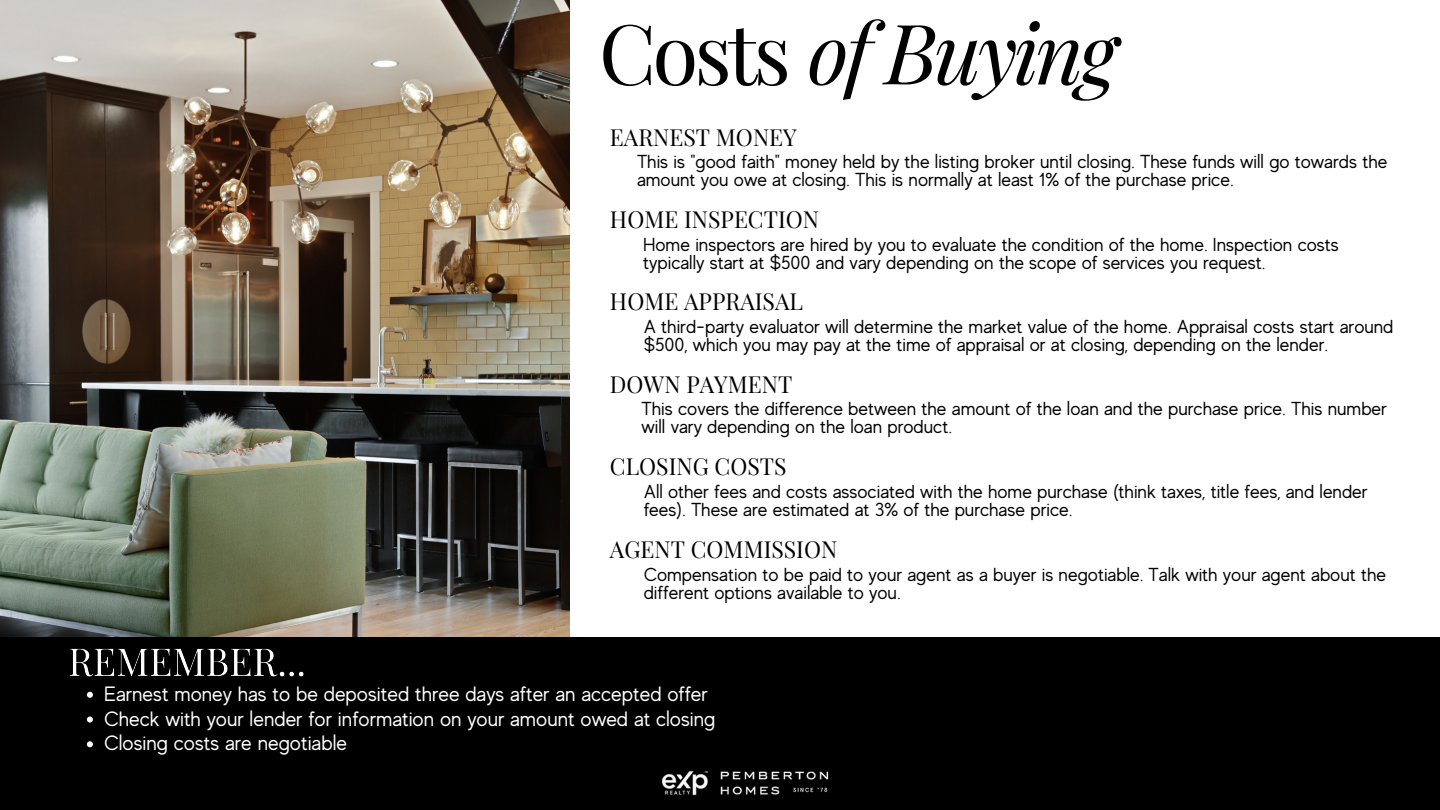
<style>
.page{position:relative;width:1440px;height:810px;background:#fff}
.page>*{position:absolute;margin:0;border:0;box-sizing:border-box;transform-origin:0 0}
.t1{font:italic 83.5px "Playfair Display";letter-spacing:-.045em;color:#000}
.t2{font:23px "Playfair Display";color:#000}
.t3{font:20.7px "MADE Evolve Sans";color:#fff}
.t4{font:18.8px/18px "MADE Evolve Sans";color:#000}
.s1{font-style:normal}
</style>
<div class="page">
<img style="left:0;top:1px;width:569px;height:637px">
<div style="left:0;top:638px;width:1440px;height:172px;background:#000"></div>
<img style="left:66px;top:635px;width:242px;height:42px">
<svg style="left:87px;top:692px;width:6px;height:6px"></svg>
<svg style="left:87px;top:717px;width:6px;height:6px"></svg>
<svg style="left:87px;top:741px;width:6px;height:6px"></svg>
<img style="left:661px;top:771px;width:168px;height:24px">
<h1 class="t1" style="left:599px;top:-6px;width:520px"><span class="s1">Costs</span> of Buying</h1>
<p class="t2" style="left:610px;top:121px;width:188px">EARNEST MONEY</p>
<h3 class="t4" style="left:637px;top:152px;width:752px">This is "good faith" money held by the listing broker until closing. These funds will go towards the amount you owe at closing. This is normally at least 1% of the purchase price.</h3>
<p class="t2" style="left:610px;top:203px;width:211px">HOME INSPECTION</p>
<h3 class="t4" style="left:643px;top:235px;width:697px">Home inspectors are hired by you to evaluate the condition of the home. Inspection costs typically start at $500 and vary depending on the scope of services you request.</h3>
<p class="t2" style="left:610px;top:285px;width:195px">HOME APPRAISAL</p>
<h3 class="t4" style="left:644px;top:318px;width:751px">A third-party evaluator will determine the market value of the home. Appraisal costs start around $500, which you may pay at the time of appraisal or at closing, depending on the lender.</h3>
<p class="t2" style="left:610px;top:368px;width:184px">DOWN PAYMENT</p>
<h3 class="t4" style="left:642px;top:400px;width:747px">This covers the difference between the amount of the loan and the purchase price. This number will vary depending on the loan product.</h3>
<p class="t2" style="left:610px;top:450px;width:178px">CLOSING COSTS</p>
<h3 class="t4" style="left:644px;top:483px;width:726px">All other fees and costs associated with the home purchase (think taxes, title fees, and lender fees). These are estimated at 3% of the purchase price.</h3>
<p class="t2" style="left:610px;top:533px;width:229px">AGENT COMMISSION</p>
<p class="t4" style="left:644px;top:566px;width:744px">Compensation to be paid to your agent as a buyer is negotiable. Talk with your agent about the different options available to you.</p>
<h1 class="t3" style="left:104px;top:682px;width:605px">Earnest money has to be deposited three days after an accepted offer</h1>
<p class="t3" style="left:104px;top:707px;width:613px">Check with your lender for information on your amount owed at closing</p>
<h3 class="t3" style="left:104px;top:732px;width:244px">Closing costs are negotiable</h3>
</div>
